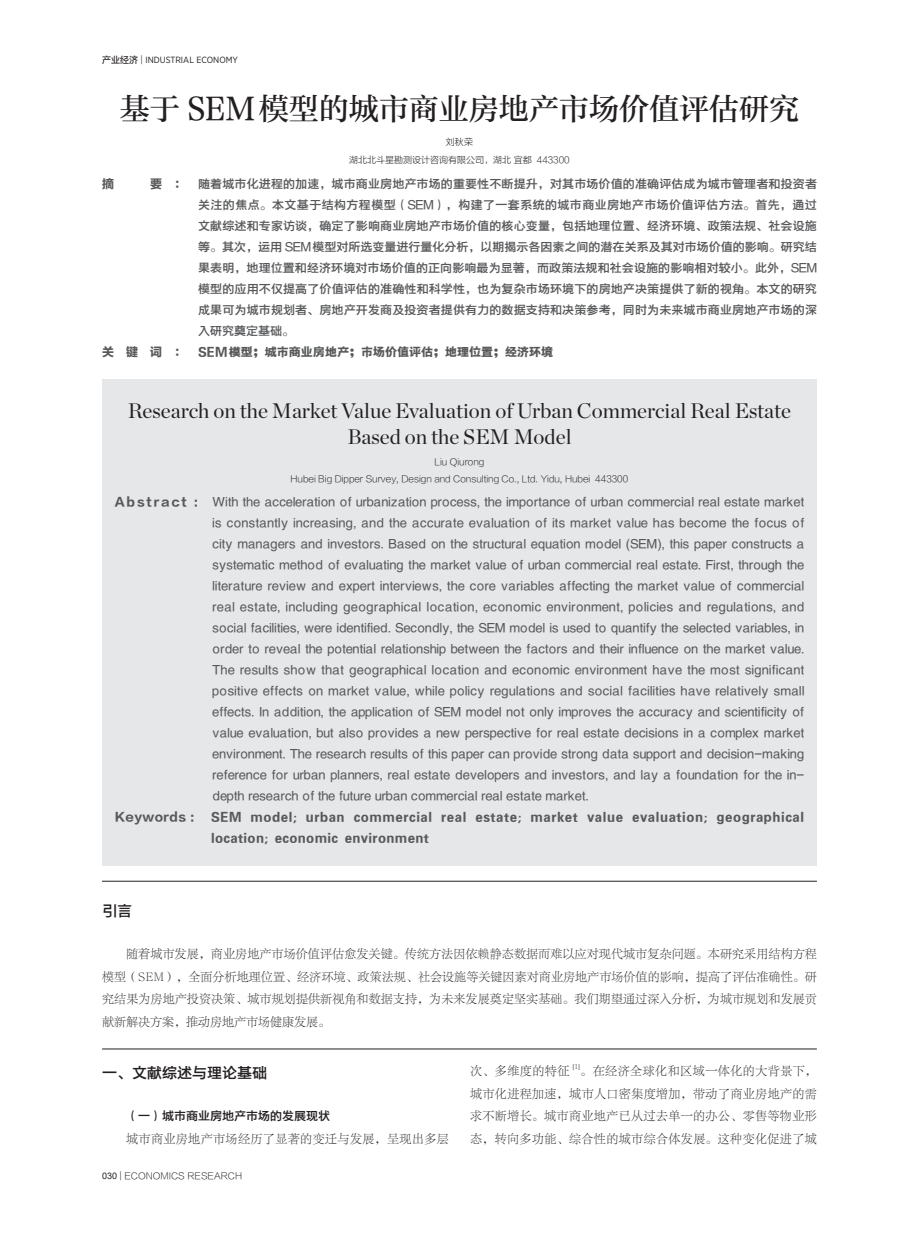
<style>
.page{position:relative;width:919px;height:1238px;background:#fff}
.page>*{position:absolute;margin:0;border:0;box-sizing:border-box;transform-origin:0 0}
.标题{font:30px "FZZHUNYSK GBK1 0";color:#231f20}
.英文标题{font:21px/25.2px "Chronicle Display";color:#231f20;text-align:center}
.一{font:15px "FZYDZHK GBK1 0";color:#231f20}
.英文摘要{font:12px/21px "FZYDZHK GBK1 0";letter-spacing:.03em;color:#57585a;text-align:justify}
.摘要{font:12px/21px "FZYDZHK GBK1 0";letter-spacing:.01em;color:#57585a;text-align:justify}
.正文{font:12px/22.5px "FZLTSK GBK1 0";letter-spacing:.035em;color:#231f20;text-align:justify}
.英文关键词{font:12px/21px "FZYDCHK GBK1 0";letter-spacing:.045em;color:#57585a}
.关键词{font:12px "FZYDCHK GBK1 0";color:#57585a}
.一-2{font:12px "FZYDZHK GBK1 0";color:#231f20}
.英文关键词-2{font:12px "FZLTDHK GBK1 0";letter-spacing:.03em;color:#57585a}
.摘要-2{font:12px "FZLTDHK GBK1 0";color:#57585a}
.英文单位{font:9px "FZLTXHK GBK1 0";color:#231f20}
.单位{font:9px "FZLTXHK GBK1 0";color:#231f20}
.t1{font:9px "Gotham Narrow";color:#231f20}
.t2{font:9px "FZLTKHK GBK1 0";color:#231f20}
.英文作者{font:9px "FZLTXHK GBK1 0";color:#231f20}
.作者{font:9px "FZLTXHK GBK1 0";color:#231f20}
.正文-2{font:7.05px "FZLTSK GBK1 0";color:#231f20}
.s1{font-family:"FZLTZHUNHK GBK1 0"}
.s2{font-family:"FZLTKHK GBK1 0"}
.s3{font-family:"FZLTDHK GBK1 0"}
.s4{font-family:"Arial"}
</style>
<div class="page">
<div style="left:102px;top:379px;width:714px;height:486px;background:#e6e7e9"></div>
<hr style="left:102px;top:880px;width:714px;height:1px;background:#231f20">
<hr style="left:102px;top:1048px;width:714px;height:1px;background:#231f20">
<p class="t1" style="left:102px;top:54px;width:137px"><span class="s1">产业经济</span> <span class="s2">|</span> INDUSTRIAL ECONOMY</p>
<p class="标题" style="left:120px;top:91px;width:680px">基于 SEM模型的城市商业房地产市场价值评估研究</p>
<p class="作者" style="left:446px;top:137px;width:28px">刘秋荣</p>
<p class="单位" style="left:349px;top:155px;width:222px">湖北北斗星勘测设计咨询有限公司，湖北 宜都 443300</p>
<p class="摘要-2" style="left:102px;top:177px;width:13px">摘</p>
<p class="摘要" style="left:198px;top:174px;width:620px;text-indent:-48px"><span class="s3">要 ：</span> 随着城市化进程的加速，城市商业房地产市场的重要性不断提升，对其市场价值的准确评估成为城市管理者和投资者关注的焦点。本文基于结构方程模型（SEM），构建了一套系统的城市商业房地产市场价值评估方法。首先，通过文献综述和专家访谈，确定了影响商业房地产市场价值的核心变量，包括地理位置、经济环境、政策法规、社会设施等。其次，运用 SEM模型对所选变量进行量化分析，以期揭示各因素之间的潜在关系及其对市场价值的影响。研究结果表明，地理位置和经济环境对市场价值的正向影响最为显著，而政策法规和社会设施的影响相对较小。此外，SEM模型的应用不仅提高了价值评估的准确性和科学性，也为复杂市场环境下的房地产决策提供了新的视角。本文的研究成果可为城市规划者、房地产开发商及投资者提供有力的数据支持和决策参考，同时为未来城市商业房地产市场的深入研究奠定基础。</p>
<p class="关键词" style="left:102px;top:345px;width:452px"><span class="s3">关 键 词 ：</span> SEM模型；城市商业房地产；市场价值评估；地理位置；经济环境</p>
<p class="英文标题" style="left:128px;top:397px;width:664px">Research on the Market Value Evaluation of Urban Commercial Real Estate<br>Based on the SEM Model</p>
<p class="英文作者" style="left:434px;top:457px;width:51px">Liu Qiurong</p>
<p class="英文单位" style="left:290px;top:474px;width:339px">Hubei Big Dipper Survey, Design and Consulting Co., Ltd. Yidu, Hubei 443300</p>
<p class="英文摘要" style="left:212px;top:492px;width:593px;text-indent:-98px"><span class="s3">Abstract :</span> With the acceleration of urbanization process, the importance of urban commercial real estate market is constantly increasing, and the accurate evaluation of its market value has become the focus of city managers and investors. Based on the structural equation model (SEM), this paper constructs a systematic method of evaluating the market value of urban commercial real estate. First, through the literature review and expert interviews, the core variables affecting the market value of commercial real estate, including geographical location, economic environment, policies and regulations, and social facilities, were identified. Secondly, the SEM model is used to quantify the selected variables, in order to reveal the potential relationship between the factors and their influence on the market value.<br>The results show that geographical location and economic environment have the most significant positive effects on market value, while policy regulations and social facilities have relatively small effects. In addition, the application of SEM model not only improves the accuracy and scientificity of value evaluation, but also provides a new perspective for real estate decisions in a complex market environment. The research results of this paper can provide strong data support and decision-making reference for urban planners, real estate developers and investors, and lay a foundation for the in&shy;depth research of the future urban commercial real estate market.</p>
<p class="英文关键词-2" style="left:115px;top:810px;width:81px">Keywords :</p>
<p class="英文关键词" style="left:211px;top:807px;width:594px">SEM model; urban commercial real estate; market value evaluation; geographical location; economic environment</p>
<p class="一" style="left:102px;top:902px;width:31px">引言</p>
<p class="正文" style="left:102px;top:942px;width:716px;text-indent:24px">随着城市发展，商业房地产市场价值评估愈发关键。传统方法因依赖静态数据而难以应对现代城市复杂问题。本研究采用结构方程模型（SEM），全面分析地理位置、经济环境、政策法规、社会设施等关键因素对商业房地产市场价值的影响，提高了评估准确性。研究结果为房地产投资决策、城市规划提供新视角和数据支持，为未来发展奠定坚实基础。我们期望通过深入分析，为城市规划和发展贡献新解决方案，推动房地产市场健康发展。</p>
<p class="一" style="left:102px;top:1064px;width:166px">一、文献综述与理论基础</p>
<p class="一-2" style="left:126px;top:1109px;width:205px">（一）城市商业房地产市场的发展现状</p>
<p class="正文" style="left:126px;top:1127px;width:324px">城市商业房地产市场经历了显著的变迁与发展，呈现出多层</p>
<p class="t2" style="left:102px;top:1171px;width:141px"><span class="s4">030</span> | ECONOMICS RESEARCH</p>
<p class="正文" style="left:470px;top:1059px;width:101px">次、多维度的特征</p>
<p class="正文-2" style="left:572px;top:1063px;width:9px">[1]</p>
<p class="正文" style="left:470px;top:1059px;width:348px;text-indent:110px">。在经济全球化和区域一体化的大背景下，城市化进程加速，城市人口密集度增加，带动了商业房地产的需求不断增长。城市商业地产已从过去单一的办公、零售等物业形态，转向多功能、综合性的城市综合体发展。这种变化促进了城</p>
</div>
